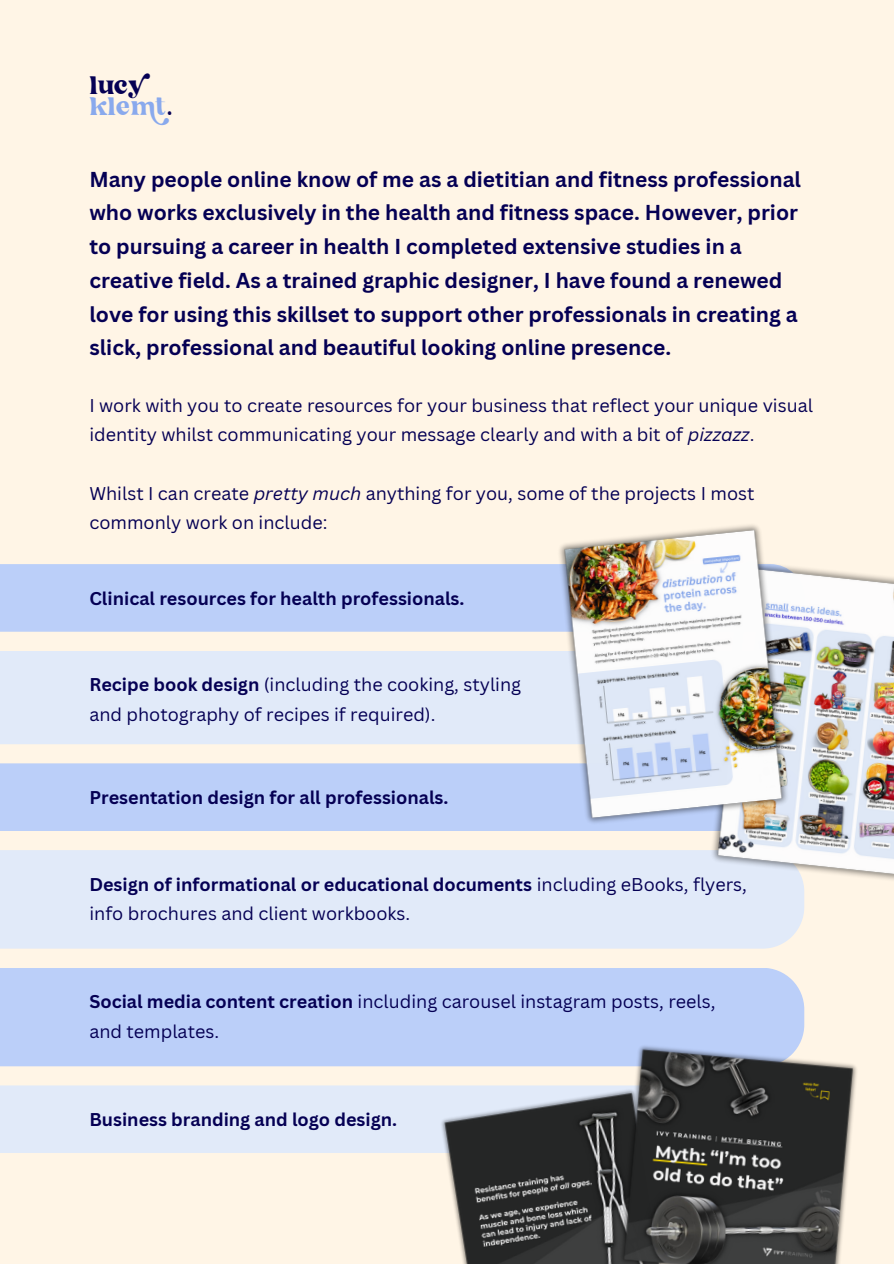
<style>
.page{position:relative;width:894px;height:1264px;background:#fff}
.page>*{position:absolute;margin:0;border:0;box-sizing:border-box;transform-origin:0 0}
.t1{font:34.35px "The California Solid";color:#89a9ed}
.t2{font:34.35px "The California Solid";color:#050054}
.t3{font:700 21px/33.8px "Canva Sans";color:#050054}
.t4{font:18px/29.2px "Canva Sans";color:#050054}
.t5{font:700 18px "Canva Sans";color:#050054}
.s1{font-family:"The California Solid 2"}
.s2{color:#050054}
.s3{font-style:italic}
.s4{font-weight:700}
</style>
<div class="page">
<div style="left:0;top:0;width:893px;height:1263px;background:#fff5e6"></div>
<div style="left:0;top:564px;width:553px;height:67px;background:#bbcff9"></div>
<div style="left:0;top:651px;width:553px;height:93px;background:#e1eaf9"></div>
<div style="left:0;top:763px;width:553px;height:68px;background:#bbcff9"></div>
<div style="left:0;top:850px;width:804px;height:98px;background:#e1eaf9"></div>
<div style="left:0;top:968px;width:804px;height:98px;background:#bbcff9"></div>
<div style="left:0;top:1085px;width:437px;height:68px;background:#e1eaf9"></div>
<img style="left:705px;top:567px;width:188px;height:327px">
<img style="left:553px;top:525px;width:241px;height:308px">
<img style="left:437px;top:1085px;width:178px;height:178px">
<img style="left:615px;top:1041px;width:242px;height:222px">
<p class="t2" style="left:89px;top:69px;width:56px">luc<span class="s1">y</span></p>
<h3 class="t1" style="left:89px;top:90px;width:85px">kle<span class="s1">m</span>t<span class="s2">.</span></h3>
<h2 class="t3" style="left:89px;top:161px;width:713px">Many people online know of me as a dietitian and fitness professional who works exclusively in the health and fitness space. However, prior to pursuing a career in health I completed extensive studies in a creative field. As a trained graphic designer, I have found a renewed love for using this skillset to support other professionals in creating a slick, professional and beautiful looking online presence.</h2>
<p class="t4" style="left:89px;top:390px;width:725px">I work with you to create resources for your business that reflect your unique visual identity whilst communicating your message clearly and with a bit of <span class="s3">pizzazz</span>.</p>
<p class="t4" style="left:89px;top:478px;width:666px">Whilst I can create <span class="s3">pretty much</span> anything for you, some of the projects I most commonly work on include:</p>
<h3 class="t5" style="left:89px;top:585px;width:376px">Clinical resources for health professionals.</h3>
<p class="t4" style="left:89px;top:669px;width:433px"><span class="s4">Recipe book design</span> (including the cooking, styling and photography of recipes if required).</p>
<p class="t5" style="left:89px;top:784px;width:360px">Presentation design for all professionals.</p>
<p class="t4" style="left:89px;top:869px;width:659px"><span class="s4">Design of informational or educational documents</span> including eBooks, flyers, info brochures and client workbooks.</p>
<h3 class="t4" style="left:89px;top:986px;width:627px"><span class="s4">Social media content creation</span> including carousel instagram posts, reels, and templates.</h3>
<p class="t5" style="left:89px;top:1106px;width:309px">Business branding and logo design.</p>
</div>
